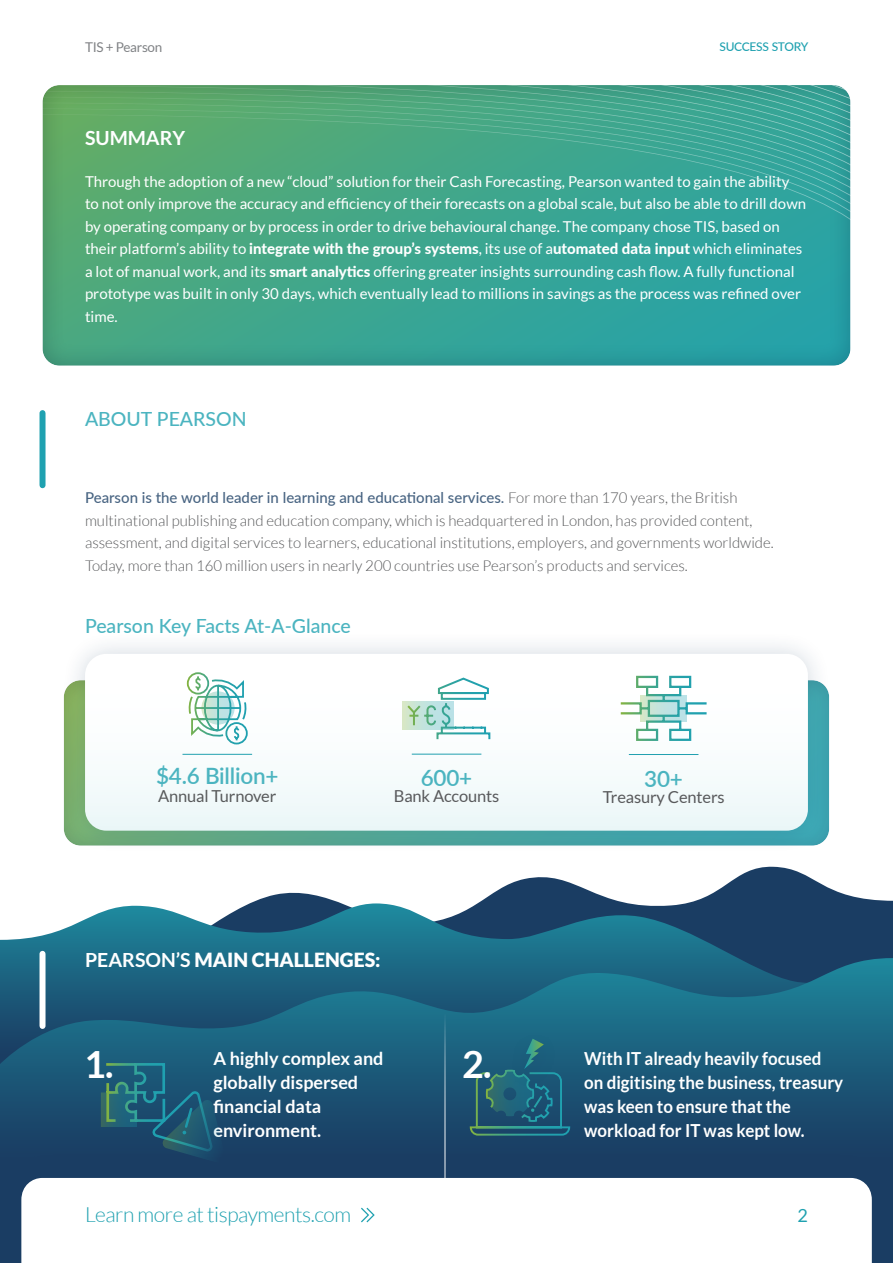
<style>
.page{position:relative;width:893px;height:1263px;background:#fff}
.page>*{position:absolute;margin:0;border:0;box-sizing:border-box;transform-origin:0 0}
.t1{font:700 37.5px "Lato";color:#fff}
.t2{font:600 22.5px "Lato";letter-spacing:-.01em;color:#4bb4c0}
.t3{font:300 21px "Lato";letter-spacing:-.02em;color:#1fa1b0}
.t4{font:500 19.5px "Lato";color:#4bb4c0}
.t5{font:900 19.5px "Lato";color:#fff}
.t6{font:700 19.5px "Lato";color:#fff}
.t7{font:700 18px/24px "Lato";color:#fff;scale:.94 1}
.t8{font:700 18px/24px "Lato";color:#fff}
.t9{font:18px "Lato";color:#1fa1b0}
.t10{font:16.5px "Lato";letter-spacing:-.01em;color:#58595b}
.t11{font:16.5px "Lato";letter-spacing:-.01em;color:#585a5b}
.t12{font:15px/22.5px "Lato";color:#fff}
.t13{font:300 15px/22.5px "Lato";color:#58595b}
.t14{font:13.5px "Lato";letter-spacing:-.02em;color:#808285}
.t15{font:500 12px "Lato";letter-spacing:-.02em;color:#1fa1b0}
.s1{font-weight:800}
.s2{font-weight:500;color:#486482}
.s3{font-weight:700}
</style>
<div class="page">
<div style="left:29px;top:84px;width:834px;height:293px;background:#1a3d63;opacity:.3"></div>
<svg style="left:29px;top:233px;width:834px;height:20px;background:#43a891"></svg>
<svg style="left:29px;top:195px;width:834px;height:38px;background:#47a98e"></svg>
<svg style="left:29px;top:178px;width:834px;height:17px;background:#4aaa8b"></svg>
<svg style="left:29px;top:85px;width:834px;height:93px;background:#52aa86"></svg>
<svg style="left:251px;top:866px;width:642px;height:37px"></svg>
<svg style="left:0;top:903px;width:893px;height:55px;background:#336f8a"></svg>
<svg style="left:0;top:958px;width:893px;height:191px;background:#1b5b7a"></svg>
<div style="left:40px;top:413px;width:6px;height:72px;background:#1fa1b0"></div>
<div style="left:40px;top:954px;width:6px;height:72px;background:#fff"></div>
<hr style="left:445px;top:1014px;width:1px;height:249px;background:#fff">
<div style="left:0;top:1149px;width:893px;height:114px;background:#1a3d63"></div>
<div style="left:21px;top:1178px;width:851px;height:85px;background:#fff"></div>
<svg style="left:359px;top:1207px;width:16px;height:15px"></svg>
<div style="left:61px;top:630px;width:771px;height:225px;background:#1a3d63;opacity:.2"></div>
<svg style="left:85px;top:654px;width:723px;height:177px"></svg>
<hr style="left:182px;top:754px;width:70px;height:1px;background:#21a1b0">
<hr style="left:412px;top:754px;width:69px;height:1px;background:#21a1b0">
<hr style="left:629px;top:754px;width:69px;height:1px;background:#21a1b0">
<svg style="left:621px;top:676px;width:86px;height:65px"></svg>
<div style="left:403px;top:701px;width:50px;height:28px;background:#d7e7c6"></div>
<svg style="left:405px;top:677px;width:85px;height:62px"></svg>
<svg style="left:187px;top:672px;width:61px;height:72px"></svg>
<svg style="left:101px;top:1063px;width:125px;height:96px;background:#1f5a74"></svg>
<div style="left:508px;top:1030px;width:51px;height:62px;background:#1c6884"></div>
<svg style="left:470px;top:1039px;width:100px;height:98px"></svg>
<p class="t14" style="left:85px;top:39px;width:79px">TIS + Pearson</p>
<p class="t15" style="left:719px;top:38px;width:91px">SUCCESS STORY</p>
<h3 class="t6" style="left:85px;top:127px;width:102px">SUMMARY</h3>
<p class="t12" style="left:85px;top:170px;width:723px">Through the adoption of a new “cloud” solution for their Cash Forecasting, Pearson wanted to gain the ability to not only improve the accuracy and efficiency of their forecasts on a global scale, but also be able to drill down by operating company or by process in order to drive behavioural change. The company chose TIS, based on their platform’s ability to <span class="s1">integrate with the group’s systems</span>, its use of a<span class="s1">utomated data input</span> which eliminates a lot of manual work, and its <span class="s1">smart analytics</span> offering greater insights surrounding cash flow. A fully functional prototype was built in only 30 days, which eventually lead to millions in savings as the process was refined over time.</p>
<h3 class="t4" style="left:85px;top:405px;width:163px">ABOUT PEARSON</h3>
<p class="t13" style="left:85px;top:486px;width:690px"><span class="s2">Pearson is the world leader in learning and educational services.</span> For more than 170 years, the British multinational publishing and education company, which is headquartered in London, has provided content, assessment, and digital services to learners, educational institutions, employers, and governments worldwide.<br>Today, more than 160 million users in nearly 200 countries use Pearson’s products and services.</p>
<h3 class="t4" style="left:85px;top:612px;width:267px">Pearson Key Facts At-A-Glance</h3>
<h2 class="t2" style="left:156px;top:759px;width:124px">$4.6 Billion+</h2>
<h2 class="t2" style="left:421px;top:761px;width:53px">600+</h2>
<h2 class="t2" style="left:644px;top:762px;width:40px">30+</h2>
<p class="t11" style="left:158px;top:787px;width:120px">Annual Turnover</p>
<p class="t10" style="left:394px;top:787px;width:107px">Bank Accounts</p>
<p class="t10" style="left:603px;top:787px;width:123px">Treasury Centers</p>
<h3 class="t5" style="left:85px;top:948px;width:297px"><span class="s3">PEARSON’S</span> MAIN CHALLENGES:</h3>
<h1 class="t1" style="left:84px;top:1043px;width:31px">1.</h1>
<h1 class="t1" style="left:462px;top:1043px;width:31px">2.</h1>
<p class="t8" style="left:213px;top:1046px;width:172px">A highly complex and globally dispersed financial data environment.</p>
<p class="t7" style="left:584px;top:1046px;width:277px">With IT already heavily focused on digitising the business, treasury was keen to ensure that the workload for IT was kept low.</p>
<h3 class="t3" style="left:85px;top:1203px;width:268px">Learn more at tispayments.com</h3>
<p class="t9" style="left:797px;top:1205px;width:12px">2</p>
</div>
